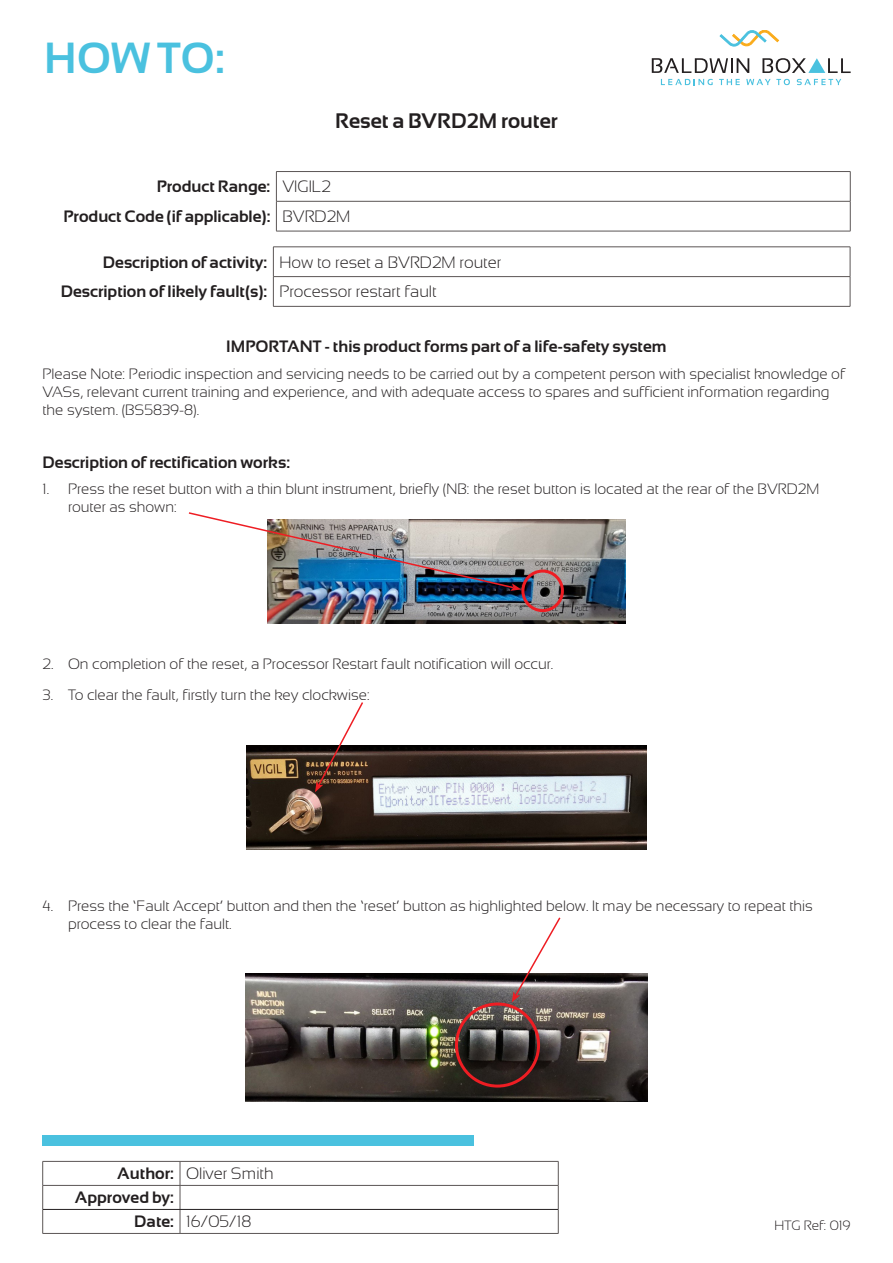
<style>
.page{position:relative;width:893px;height:1263px;background:#fff}
.page>*{position:absolute;margin:0;border:0;box-sizing:border-box;transform-origin:0 0}
.HOW_TO__heading{font:700 43.5px "Sansation";color:#4ac1df}
.t1{font:700 21px "Sansation";color:#231f20}
.Table_text_heading_R{font:700 16.5px "Sansation";color:#231f20}
.Table_text{font:300 16.5px "Sansation";color:#231f20}
.Table_text_heading_L{font:700 16.5px "Sansation";color:#231f20}
.Description_of_headi{font:700 16.5px "Sansation";color:#231f20}
.NB_text{font:300 15px/18px "Sansation";color:#231f20}
.REF_number{font:300 13.5px "Sansation";color:#231f20}
</style>
<div class="page">
<div style="left:43px;top:1135px;width:431px;height:11px;background:#4ac1df"></div>
<svg style="left:661px;top:79px;width:52px;height:6px"></svg>
<svg style="left:719px;top:79px;width:21px;height:6px"></svg>
<svg style="left:746px;top:79px;width:44px;height:6px"></svg>
<svg style="left:797px;top:79px;width:44px;height:6px"></svg>
<svg style="left:719px;top:30px;width:60px;height:17px"></svg>
<svg style="left:652px;top:58px;width:97px;height:15px"></svg>
<svg style="left:762px;top:58px;width:88px;height:15px"></svg>
<hr style="left:276px;top:171px;width:574px;height:1px;background:#5b5655">
<svg style="left:276px;top:172px;width:1px;height:29px"></svg>
<svg style="left:850px;top:172px;width:1px;height:29px"></svg>
<hr style="left:276px;top:201px;width:574px;height:1px;background:#5b5655">
<hr style="left:276px;top:201px;width:1px;height:30px;background:#5b5655">
<hr style="left:850px;top:201px;width:1px;height:30px;background:#5b5655">
<hr style="left:276px;top:231px;width:574px;height:1px;background:#5b5655">
<hr style="left:273px;top:247px;width:577px;height:1px;background:#5b5655">
<hr style="left:273px;top:276px;width:577px;height:1px;background:#5b5655">
<svg style="left:850px;top:247px;width:1px;height:59px"></svg>
<hr style="left:273px;top:306px;width:577px;height:1px;background:#5b5655">
<svg style="left:273px;top:247px;width:1px;height:59px"></svg>
<hr style="left:43px;top:1161px;width:137px;height:1px;background:#5b5655">
<hr style="left:180px;top:1161px;width:378px;height:1px;background:#5b5655">
<hr style="left:43px;top:1185px;width:137px;height:1px;background:#5b5655">
<hr style="left:180px;top:1185px;width:378px;height:1px;background:#5b5655">
<svg style="left:42px;top:1161px;width:1px;height:72px"></svg>
<svg style="left:180px;top:1161px;width:1px;height:72px"></svg>
<svg style="left:558px;top:1161px;width:1px;height:72px"></svg>
<hr style="left:43px;top:1233px;width:137px;height:1px;background:#5b5655">
<hr style="left:180px;top:1233px;width:378px;height:1px;background:#5b5655">
<hr style="left:43px;top:1209px;width:137px;height:1px;background:#231f20">
<hr style="left:180px;top:1209px;width:378px;height:1px;background:#231f20">
<img style="left:246px;top:746px;width:401px;height:103px">
<img style="left:267px;top:520px;width:359px;height:103px">
<img style="left:188px;top:512px;width:333px;height:79px">
<div style="left:521px;top:570px;width:43px;height:42px;border:3px solid #ee1d23;border-radius:50%"></div>
<svg style="left:315px;top:702px;width:50px;height:90px"></svg>
<img style="left:246px;top:974px;width:401px;height:127px">
<div style="left:455px;top:1002px;width:85px;height:85px;border:3px solid #ee1d23;border-radius:50%"></div>
<svg style="left:512px;top:917px;width:50px;height:85px"></svg>
<p class="HOW_TO__heading" style="left:44px;top:34px;width:182px">HOW TO:</p>
<p class="t1" style="left:335px;top:109px;width:224px">Reset a BVRD2M router</p>
<p class="Table_text_heading_R" style="left:157px;top:178px;width:115px">Product Range:</p>
<p class="Table_text" style="left:282px;top:178px;width:50px">VIGIL2</p>
<p class="Table_text_heading_R" style="left:64px;top:207px;width:208px">Product Code (if applicable):</p>
<p class="Table_text" style="left:282px;top:207px;width:69px">BVRD2M</p>
<p class="Table_text_heading_R" style="left:103px;top:253px;width:166px">Description of activity:</p>
<p class="Table_text" style="left:279px;top:253px;width:223px">How to reset a BVRD2M router</p>
<p class="Table_text_heading_R" style="left:61px;top:283px;width:208px">Description of likely fault(s):</p>
<p class="Table_text" style="left:279px;top:283px;width:159px">Processor restart fault</p>
<p class="Table_text_heading_L" style="left:226px;top:337px;width:442px">IMPORTANT - this product forms part of a life-safety system</p>
<p class="NB_text" style="left:43px;top:365px;width:804px">Please Note: Periodic inspection and servicing needs to be carried out by a competent person with specialist knowledge of<br>VASs, relevant current training and experience, and with adequate access to spares and sufficient information regarding the system. (BS5839-8).</p>
<p class="Description_of_headi" style="left:43px;top:453px;width:249px">Description of rectification works:</p>
<p class="NB_text" style="left:68px;top:480px;width:753px;text-indent:-26px">1. Press the reset button with a thin blunt instrument, briefly (NB: the reset button is located at the rear of the BVRD2M router as shown:</p>
<p class="NB_text" style="left:43px;top:655px;width:512px">2. On completion of the reset, a Processor Restart fault notification will occur.</p>
<p class="NB_text" style="left:43px;top:686px;width:329px">3. To clear the fault, firstly turn the key clockwise:</p>
<p class="NB_text" style="left:68px;top:896px;width:746px;text-indent:-26px">4. Press the ‘Fault Accept’ button and then the ‘reset’ button as highlighted below. It may be necessary to repeat this process to clear the fault.</p>
<p class="Table_text_heading_R" style="left:117px;top:1164px;width:58px">Author:</p>
<p class="Table_text" style="left:186px;top:1164px;width:89px">Oliver Smith</p>
<p class="Table_text_heading_R" style="left:75px;top:1188px;width:101px">Approved by:</p>
<p class="Table_text_heading_R" style="left:134px;top:1212px;width:41px">Date:</p>
<p class="Table_text" style="left:186px;top:1213px;width:67px">16/05/18</p>
<p class="REF_number" style="left:775px;top:1218px;width:77px">HTG Ref: 019</p>
</div>
